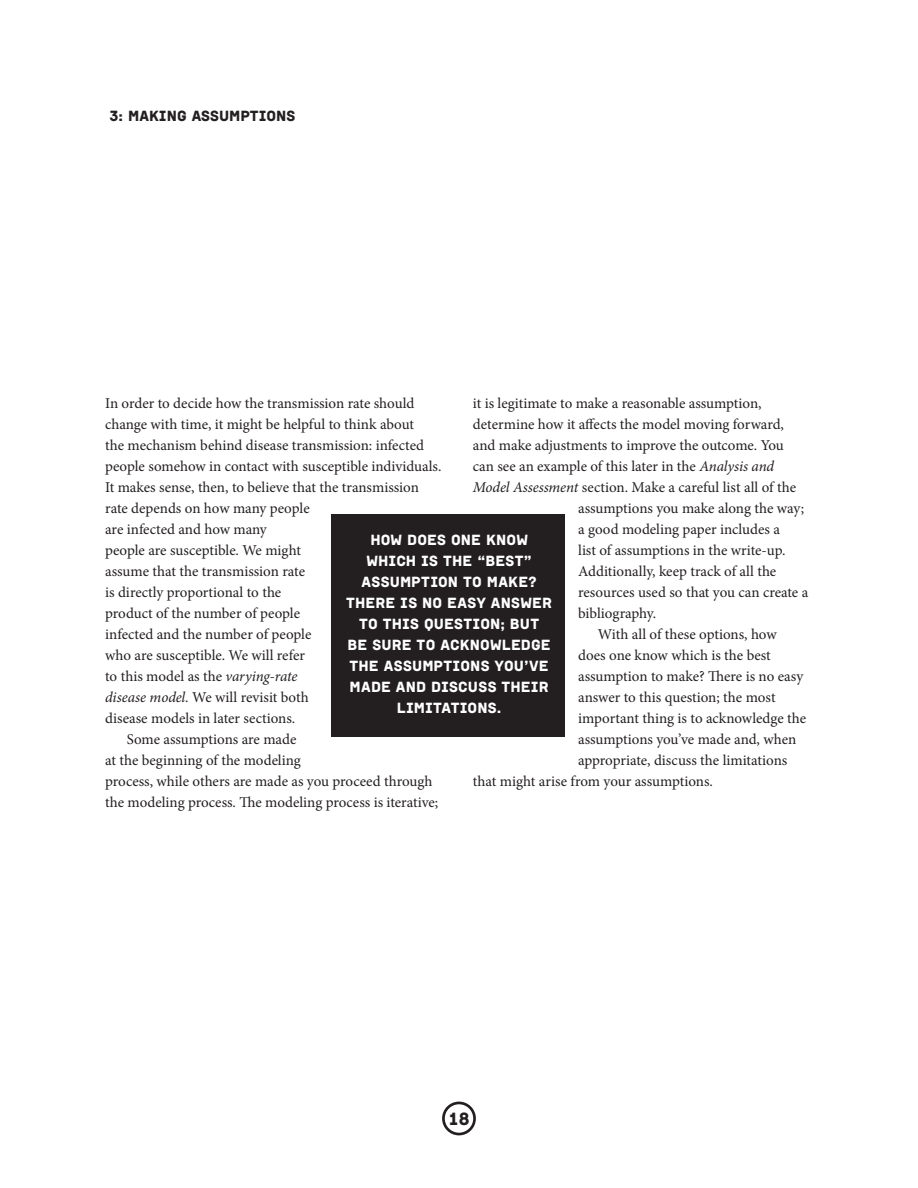
<style>
.page{position:relative;width:918px;height:1188px;background:#fff}
.page>*{position:absolute;margin:0;border:0;box-sizing:border-box;transform-origin:0 0}
.t1{font:18px "Institut";color:#231f20}
.t2{font:15px/21px "Minion Pro";letter-spacing:-.005em;color:#231f20}
.t3{font:15px/21px "Institut";letter-spacing:.01em;color:#fff;text-align:center}
.t4{font:15px "Institut";color:#231f20}
.s1{font-style:italic}
</style>
<div class="page">
<div style="left:331px;top:514px;width:234px;height:222px;background:#231f20"></div>
<div style="left:442px;top:1102px;width:34px;height:33px;border:3px solid #231f20;border-radius:50%"></div>
<p class="t4" style="left:109px;top:108px;width:188px">3: MAKING ASSUMPTIONS</p>
<p class="t2" style="left:105px;top:393px;width:338px">In order to decide how the transmission rate should change with time, it might be helpful to think about<br>the mechanism behind disease transmission: infected people somehow in contact with susceptible individuals.<br>It makes sense, then, to believe that the transmission rate depends on how many people<br>are infected and how many<br>people are susceptible. We might<br>assume that the transmission rate<br>is directly proportional to the<br>product of the number of people<br>infected and the number of people<br>who are susceptible. We will refer<br>to this model as the <span class="s1">varying-rate<br>disease model.</span> We will revisit both<br>disease models in later sections.</p>
<p class="t2" style="left:105px;top:729px;width:335px;text-indent:22px">Some assumptions are made<br>at the beginning of the modeling<br>process, while others are made as you proceed through the modeling process. The modeling process is iterative;</p>
<p class="t2" style="left:473px;top:393px;width:290px">it is legitimate to make a reasonable assumption,</p>
<p class="t2" style="left:473px;top:414px;width:313px">determine how it affects the model moving forward,</p>
<p class="t2" style="left:473px;top:435px;width:312px">and make adjustments to improve the outcome. You</p>
<p class="t2" style="left:473px;top:456px;width:303px">can see an example of this later in the <span class="s1">Analysis and</span></p>
<p class="t2" style="left:473px;top:477px;width:325px"><span class="s1">Model Assessment</span> section. Make a careful list all of the</p>
<p class="t2" style="left:578px;top:498px;width:227px">assumptions you make along the way;</p>
<p class="t2" style="left:578px;top:519px;width:203px">a good modeling paper includes a</p>
<p class="t2" style="left:578px;top:540px;width:209px">list of assumptions in the write-up.</p>
<p class="t2" style="left:578px;top:561px;width:200px">Additionally, keep track of all the</p>
<p class="t2" style="left:578px;top:582px;width:232px">resources used so that you can create a</p>
<p class="t2" style="left:578px;top:603px;width:79px">bibliography.</p>
<p class="t2" style="left:598px;top:624px;width:180px">With all of these options, how</p>
<p class="t2" style="left:578px;top:645px;width:194px">does one know which is the best</p>
<p class="t2" style="left:578px;top:666px;width:227px">assumption to make? There is no easy</p>
<p class="t2" style="left:578px;top:687px;width:199px">answer to this question; the most</p>
<p class="t2" style="left:578px;top:708px;width:229px">important thing is to acknowledge the</p>
<p class="t2" style="left:578px;top:729px;width:220px">assumptions you’ve made and, when</p>
<p class="t2" style="left:578px;top:750px;width:211px">appropriate, discuss the limitations</p>
<p class="t2" style="left:473px;top:771px;width:242px">that might arise from your assumptions.</p>
<p class="t3" style="left:346px;top:530px;width:207px">HOW DOES ONE KNOW<br>WHICH IS THE “BEST”<br>ASSUMPTION TO MAKE?<br>THERE IS NO EASY ANSWER<br>TO THIS QUESTION; BUT<br>BE SURE TO ACKNOWLEDGE<br>THE ASSUMPTIONS YOU’VE<br>MADE AND DISCUSS THEIR<br>LIMITATIONS.</p>
<p class="t1" style="left:448px;top:1110px;width:23px">18</p>
</div>
